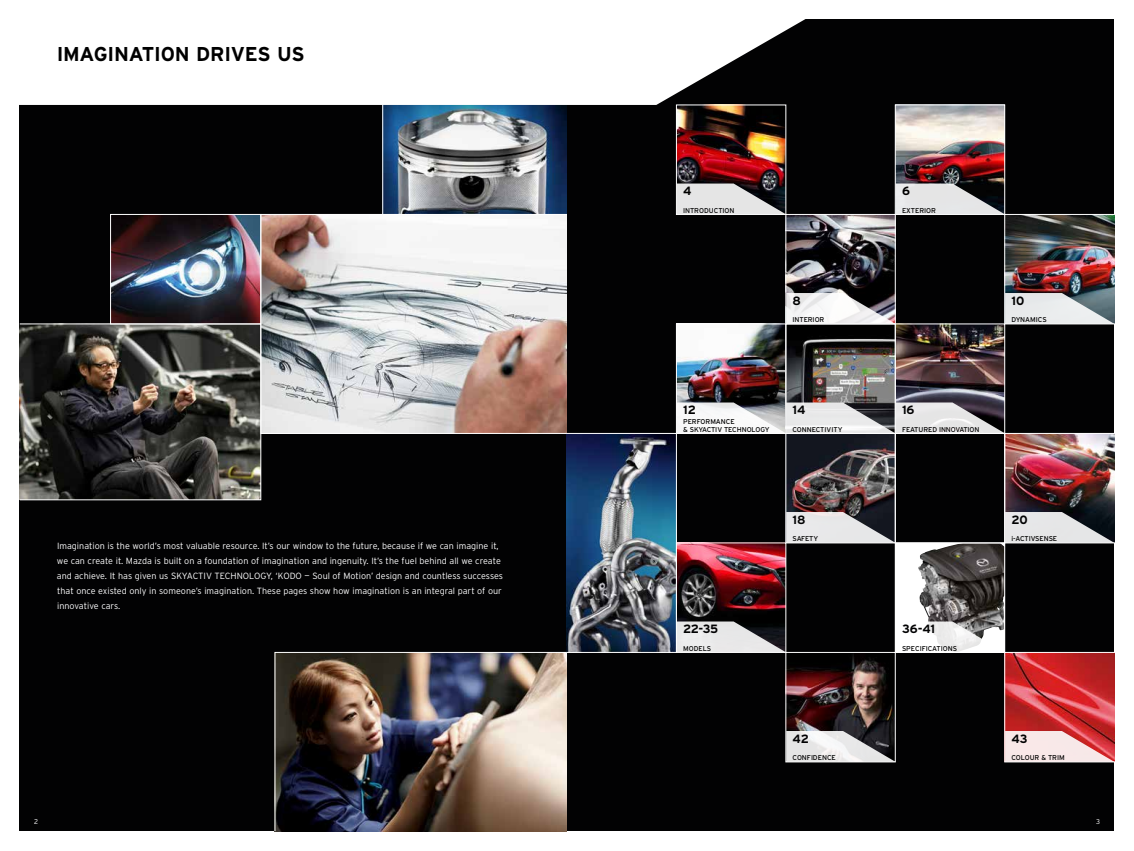
<style>
.page{position:relative;width:1134px;height:851px;background:#fff}
.page>*{position:absolute;margin:0;border:0;box-sizing:border-box;transform-origin:0 0}
.t1{font:700 20px "Interstate";letter-spacing:-.015em;color:#000}
.t2{font:700 12px "Interstate";color:#020203}
.t3{font:700 12px "Interstate";color:#000}
.t4{font:300 9px/15px "Interstate";color:#fff}
.t5{font:7px/8px "Interstate";letter-spacing:-.01em;color:#000}
.t6{font:300 7px "Interstate";color:#fff}
</style>
<div class="page">
<div style="left:20px;top:20px;width:1094px;height:811px;background:#020203"></div>
<img style="left:678px;top:107px;width:106px;height:76px">
<img style="left:897px;top:107px;width:106px;height:76px">
<img style="left:787px;top:216px;width:107px;height:186px">
<img style="left:1006px;top:216px;width:108px;height:77px">
<img style="left:897px;top:325px;width:106px;height:77px">
<img style="left:678px;top:325px;width:106px;height:77px">
<img style="left:787px;top:435px;width:107px;height:77px">
<img style="left:1006px;top:435px;width:108px;height:77px">
<img style="left:787px;top:654px;width:107px;height:76px">
<img style="left:1006px;top:654px;width:108px;height:76px">
<img style="left:383px;top:105px;width:184px;height:109px">
<img style="left:262px;top:216px;width:303px;height:216px">
<img style="left:21px;top:325px;width:238px;height:173px">
<img style="left:112px;top:216px;width:147px;height:106px">
<img style="left:569px;top:435px;width:106px;height:215px">
<svg style="left:897px;top:544px;width:106px;height:77px;background:#8d8a88"></svg>
<img style="left:918px;top:544px;width:53px;height:77px">
<img style="left:678px;top:544px;width:106px;height:77px">
<div style="left:260px;top:214px;width:307px;height:220px;border:1px solid #fff"></div>
<img style="left:274px;top:651px;width:294px;height:180px">
<div style="left:19px;top:323px;width:242px;height:177px;border:1px solid #fff"></div>
<div style="left:110px;top:214px;width:151px;height:110px;border:1px solid #fff"></div>
<hr style="left:382px;top:105px;width:1px;height:109px;background:#fff">
<div style="left:676px;top:105px;width:110px;height:110px;border:1px solid #fff"></div>
<div style="left:895px;top:105px;width:110px;height:110px;border:1px solid #fff"></div>
<div style="left:567px;top:433px;width:110px;height:219px;border:1px solid #fff"></div>
<div style="left:785px;top:214px;width:111px;height:110px;border:1px solid #fff"></div>
<div style="left:1004px;top:214px;width:117px;height:110px;border:1px solid #fff"></div>
<div style="left:676px;top:323px;width:110px;height:111px;border:1px solid #fff"></div>
<div style="left:785px;top:323px;width:111px;height:111px;border:1px solid #fff"></div>
<div style="left:895px;top:323px;width:110px;height:111px;border:1px solid #fff"></div>
<div style="left:785px;top:433px;width:111px;height:110px;border:1px solid #fff"></div>
<div style="left:895px;top:433px;width:110px;height:110px;border:1px solid #fff"></div>
<div style="left:1004px;top:433px;width:117px;height:110px;border:1px solid #fff"></div>
<div style="left:676px;top:542px;width:110px;height:110px;border:1px solid #fff"></div>
<div style="left:895px;top:542px;width:110px;height:110px;border:1px solid #fff"></div>
<div style="left:785px;top:652px;width:111px;height:110px;border:1px solid #fff"></div>
<div style="left:1004px;top:652px;width:117px;height:110px;border:1px solid #fff"></div>
<svg style="left:19px;top:19px;width:819px;height:86px;background:#dedede"></svg>
<svg style="left:677px;top:183px;width:109px;height:31px;background:#b0b0b2"></svg>
<svg style="left:896px;top:183px;width:109px;height:31px"></svg>
<svg style="left:786px;top:293px;width:110px;height:31px;background:#cac9ca"></svg>
<svg style="left:1005px;top:293px;width:109px;height:31px;background:#c6cdd0"></svg>
<svg style="left:677px;top:402px;width:328px;height:31px;background:#c5c4c6"></svg>
<svg style="left:786px;top:512px;width:110px;height:31px;background:#b8b8bb"></svg>
<svg style="left:1005px;top:512px;width:109px;height:31px;background:#b1b3b6"></svg>
<svg style="left:677px;top:621px;width:109px;height:31px;background:#b2b2b3"></svg>
<svg style="left:896px;top:621px;width:109px;height:31px;background:#e6e6e6"></svg>
<svg style="left:786px;top:730px;width:110px;height:31px;background:#b5b4b6"></svg>
<svg style="left:1005px;top:730px;width:109px;height:31px;background:#ecb7b8"></svg>
<h1 class="t1" style="left:57px;top:42px;width:249px">IMAGINATION DRIVES US</h1>
<p class="t4" style="left:57px;top:538px;width:448px">Imagination is the world’s most valuable resource. It’s our window to the future, because if we can imagine it, we can create it. Mazda is built on a foundation of imagination and ingenuity. It’s the fuel behind all we create and achieve. It has given us SKYACTIV TECHNOLOGY, ‘KODO — Soul of Motion’ design and countless successes that once existed only in someone’s imagination. These pages show how imagination is an integral part of our innovative cars.</p>
<h2 class="t3" style="left:683px;top:184px;width:10px">4</h2>
<p class="t5" style="left:683px;top:206px;width:53px">INTRODUCTION</p>
<h2 class="t3" style="left:902px;top:184px;width:9px">6</h2>
<p class="t5" style="left:902px;top:206px;width:36px">EXTERIOR</p>
<h2 class="t3" style="left:792px;top:294px;width:10px">8</h2>
<p class="t5" style="left:792px;top:315px;width:33px">INTERIOR</p>
<h2 class="t3" style="left:1011px;top:294px;width:14px">10</h2>
<p class="t5" style="left:1011px;top:315px;width:37px">DYNAMICS</p>
<h2 class="t3" style="left:683px;top:403px;width:14px">12</h2>
<p class="t5" style="left:683px;top:417px;width:88px">PERFORMANCE<br>&amp; SKYACTIV TECHNOLOGY</p>
<h2 class="t2" style="left:792px;top:403px;width:14px">14</h2>
<p class="t5" style="left:792px;top:425px;width:52px">CONNECTIVITY</p>
<h2 class="t2" style="left:902px;top:403px;width:14px">16</h2>
<p class="t5" style="left:902px;top:425px;width:79px">FEATURED INNOVATION</p>
<h2 class="t2" style="left:792px;top:512px;width:15px">18</h2>
<p class="t5" style="left:792px;top:534px;width:27px">SAFETY</p>
<h2 class="t2" style="left:1011px;top:512px;width:18px">20</h2>
<p class="t5" style="left:1011px;top:534px;width:47px">i-ACTIVSENSE</p>
<h2 class="t2" style="left:683px;top:622px;width:37px">22-35</h2>
<p class="t5" style="left:683px;top:644px;width:30px">MODELS</p>
<h2 class="t2" style="left:902px;top:622px;width:35px">36-41</h2>
<p class="t5" style="left:902px;top:644px;width:57px">SPECIFICATIONS</p>
<h2 class="t2" style="left:792px;top:731px;width:18px">42</h2>
<p class="t5" style="left:792px;top:753px;width:45px">CONFIDENCE</p>
<h2 class="t2" style="left:1011px;top:731px;width:18px">43</h2>
<p class="t5" style="left:1011px;top:753px;width:55px">COLOUR &amp; TRIM</p>
<p class="t6" style="left:34px;top:817px;width:5px">2</p>
<p class="t6" style="left:1096px;top:817px;width:5px">3</p>
</div>
